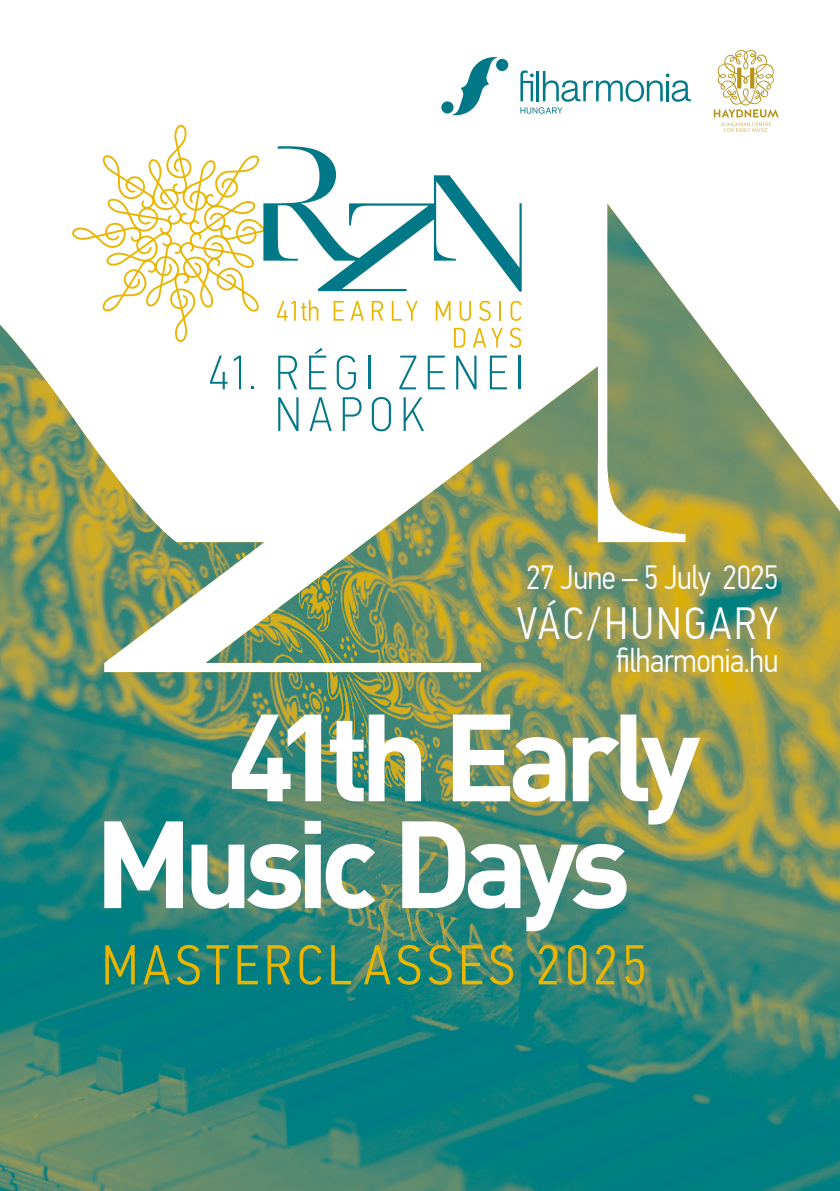
<style>
.page{position:relative;width:840px;height:1191px;background:#fff}
.page>*{position:absolute;margin:0;border:0;box-sizing:border-box;transform-origin:0 0}
.t1{font:700 121.8px/106.8px "DIN Pro";letter-spacing:-.08em;color:#fff}
.t2{font:300 56.2px "PF Din Text Cond Pro";letter-spacing:.085em;color:#eab500}
.t3{font:300 45px "PF Din Text Cond Pro";letter-spacing:.06em;color:#fff}
.t4{font:300 33.6px "PF Din Text Cond Pro";letter-spacing:-.015em;color:#fff}
</style>
<div class="page">
<img style="left:0;top:204px;width:839px;height:987px">
<svg style="left:72px;top:125px;width:194px;height:217px"></svg>
<svg style="left:277px;top:300px;width:41px;height:21px"></svg>
<svg style="left:333px;top:301px;width:10px;height:20px"></svg>
<svg style="left:350px;top:301px;width:14px;height:20px"></svg>
<svg style="left:371px;top:301px;width:12px;height:20px"></svg>
<svg style="left:391px;top:301px;width:26px;height:20px"></svg>
<svg style="left:435px;top:301px;width:15px;height:20px"></svg>
<svg style="left:459px;top:301px;width:12px;height:20px"></svg>
<svg style="left:479px;top:301px;width:11px;height:20px"></svg>
<hr style="left:499px;top:301px;width:2px;height:20px;background:#eab500">
<svg style="left:510px;top:301px;width:11px;height:20px"></svg>
<svg style="left:454px;top:328px;width:11px;height:19px"></svg>
<svg style="left:472px;top:328px;width:30px;height:19px"></svg>
<svg style="left:509px;top:327px;width:12px;height:21px"></svg>
<svg style="left:263px;top:146px;width:258px;height:146px"></svg>
<svg style="left:210px;top:355px;width:17px;height:34px"></svg>
<svg style="left:234px;top:355px;width:7px;height:34px"></svg>
<svg style="left:278px;top:355px;width:19px;height:34px"></svg>
<svg style="left:309px;top:348px;width:17px;height:41px"></svg>
<svg style="left:336px;top:355px;width:20px;height:35px"></svg>
<hr style="left:368px;top:355px;width:3px;height:34px;background:#007887">
<svg style="left:399px;top:355px;width:17px;height:34px"></svg>
<svg style="left:427px;top:355px;width:17px;height:34px"></svg>
<svg style="left:456px;top:355px;width:20px;height:34px"></svg>
<svg style="left:489px;top:355px;width:17px;height:34px"></svg>
<hr style="left:518px;top:355px;width:2px;height:34px;background:#007887">
<svg style="left:278px;top:397px;width:20px;height:34px"></svg>
<svg style="left:309px;top:397px;width:22px;height:34px"></svg>
<svg style="left:342px;top:397px;width:19px;height:34px"></svg>
<svg style="left:371px;top:397px;width:20px;height:34px"></svg>
<svg style="left:403px;top:397px;width:21px;height:34px"></svg>
<svg style="left:713px;top:50px;width:65px;height:82px"></svg>
<div style="left:495px;top:58px;width:13px;height:13px;background:#007887;border-radius:50%"></div>
<svg style="left:451px;top:57px;width:47px;height:59px"></svg>
<div style="left:441px;top:101px;width:12px;height:13px;background:#007887;border-radius:50%"></div>
<svg style="left:520px;top:70px;width:170px;height:44px"></svg>
<p class="t4" style="left:526px;top:558px;width:253px">27 June – 5 July 2025</p>
<h3 class="t3" style="left:516px;top:597px;width:263px">VÁC/HUNGARY</h3>
<p class="t4" style="left:615px;top:641px;width:164px">filharmonia.hu</p>
<h1 class="t1" style="left:94px;top:699px;width:607px;text-indent:134px">41th Early<br>Music Days</h1>
<h2 class="t2" style="left:102px;top:933px;width:546px">MASTERCL ASSES 2025</h2>
</div>
